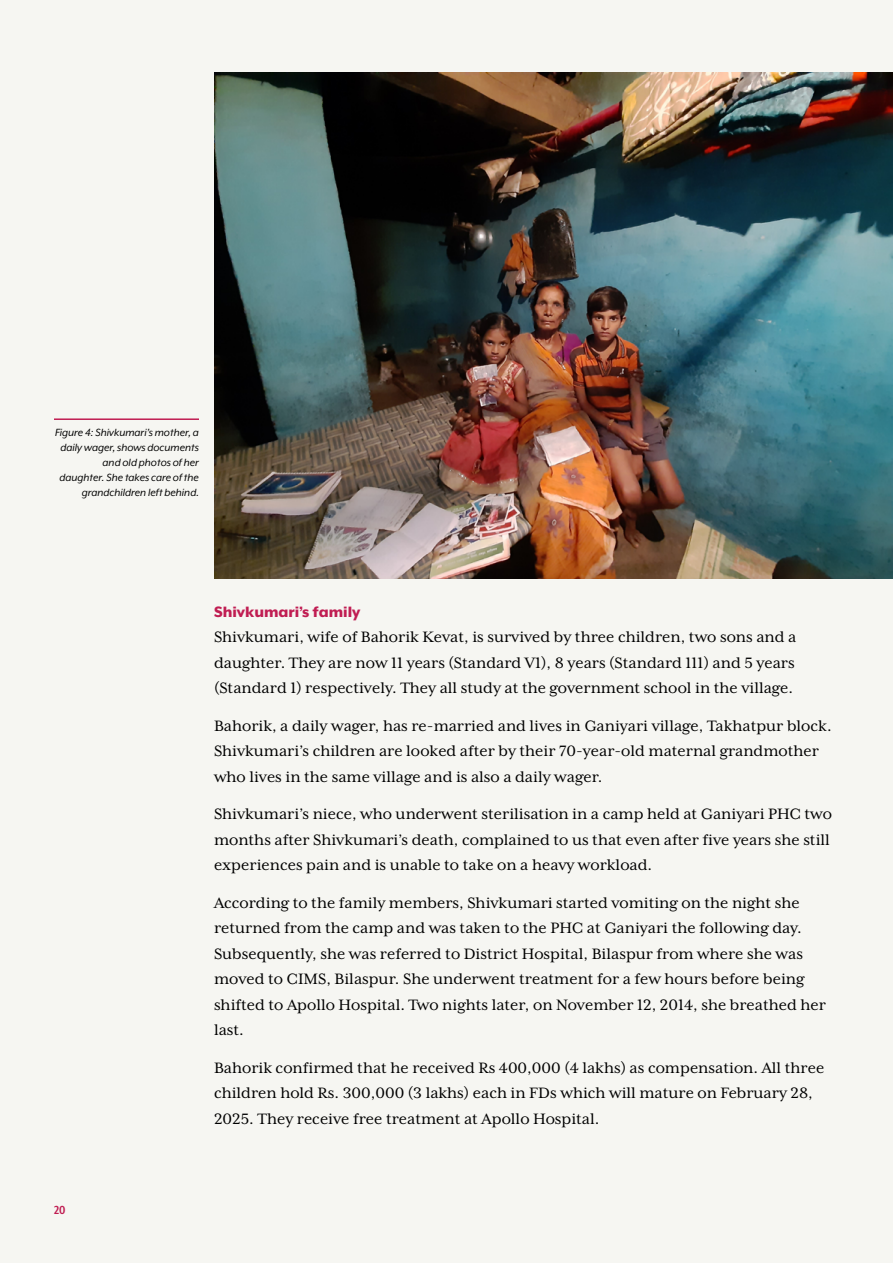
<style>
.page{position:relative;width:893px;height:1263px;background:#f6f6f2}
.page>*{position:absolute;margin:0;border:0;box-sizing:border-box;transform-origin:0 0}
.t1{font:17.25px/25.5px "Mrs Eaves XL Serif OT";color:#000}
.t2{font:800 17.25px "Mr Eaves XL Mod OT";color:#c01d52}
.t3{font:700 13.5px "Mr Eaves XL Mod Nar OT";color:#c01d52}
.t4{font:italic 12px/15px "Mr Eaves XL Mod OT";color:#000;text-align:right}
</style>
<div class="page">
<hr style="left:54px;top:418px;width:145px;height:2px;background:#c01d52">
<img style="left:214px;top:72px;width:679px;height:506px">
<p class="t4" style="left:55px;top:425px;width:145px">Figure 4: Shivkumari’s mother, a daily wager, shows documents and old photos of her daughter. She takes care of the grandchildren left behind.</p>
<p class="t3" style="left:54px;top:1203px;width:13px">20</p>
<p class="t2" style="left:214px;top:603px;width:148px">Shivkumari’s family</p>
<p class="t1" style="left:214px;top:624px;width:584px;text-align:justify">Shivkumari, wife of Bahorik Kevat, is survived by three children, two sons and a daughter. They are now 11 years (Standard V1), 8 years (Standard 111) and 5 years (Standard 1) respectively. They all study at the government school in the village.</p>
<p class="t1" style="left:214px;top:713px;width:619px">Bahorik, a daily wager, has re-married and lives in Ganiyari village, Takhatpur block.<br>Shivkumari’s children are looked after by their 70-year-old maternal grandmother who lives in the same village and is also a daily wager.</p>
<p class="t1" style="left:214px;top:801px;width:620px">Shivkumari’s niece, who underwent sterilisation in a camp held at Ganiyari PHC two months after Shivkumari’s death, complained to us that even after five years she still experiences pain and is unable to take on a heavy workload.</p>
<p class="t1" style="left:214px;top:890px;width:613px">According to the family members, Shivkumari started vomiting on the night she returned from the camp and was taken to the PHC at Ganiyari the following day.<br>Subsequently, she was referred to District Hospital, Bilaspur from where she was moved to CIMS, Bilaspur. She underwent treatment for a few hours before being shifted to Apollo Hospital. Two nights later, on November 12, 2014, she breathed her last.</p>
<p class="t1" style="left:214px;top:1055px;width:612px">Bahorik confirmed that he received Rs 400,000 (4 lakhs) as compensation. All three children hold Rs. 300,000 (3 lakhs) each in FDs which will mature on February 28,<br>2025. They receive free treatment at Apollo Hospital.</p>
</div>
